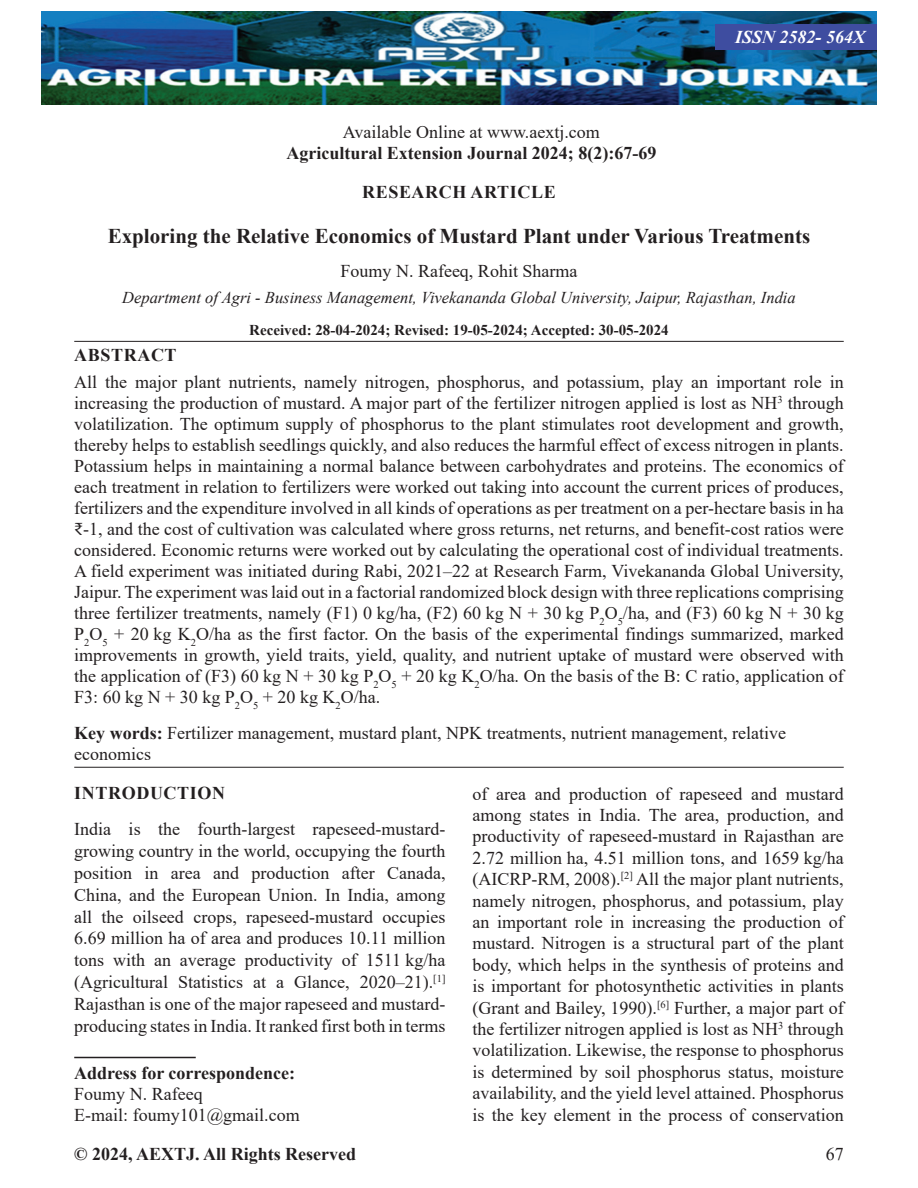
<style>
.page{position:relative;width:918px;height:1188px;background:#fff}
.page>*{position:absolute;margin:0;border:0;box-sizing:border-box;transform-origin:0 0}
.AT{font:700 21px "Times New Roman";color:#231f20}
.ABS{font:18px/21px "Times New Roman";color:#231f20;text-align:justify}
.TX{font:18px/21.5px "Times New Roman";color:#231f20;text-align:justify}
.KWD{font:18px/21.6px "Times New Roman";color:#231f20}
.ADD{font:18px/21px "Times New Roman";color:#231f20}
.JUN_NAME{font:700 18px "Times New Roman";color:#231f20}
.WEB{font:18px "Times New Roman";color:#231f20}
.JFOOTER{font:700 18px "Times New Roman";color:#231f20}
.AU{font:18px "Times New Roman";color:#231f20}
.AH{font:700 18px "Times New Roman";letter-spacing:.035em;color:#231f20}
.ISSN_NUM{font:italic 700 18px "Times New Roman";color:#fff}
.JUN_NAME-2{font:700 18px "Times New Roman";letter-spacing:.035em;color:#231f20}
.ABSH{font:700 18px "Times New Roman";letter-spacing:.035em;color:#231f20}
.JFOOTER-2{font:18px "Times New Roman";color:#231f20}
.AFF{font:italic 16.5px "Times New Roman";color:#231f20}
.HIS{font:700 15px "Times New Roman";color:#231f20}
.s1{font-weight:700}
</style>
<div class="page">
<hr style="left:74px;top:341px;width:770px;height:1px;background:#231f20">
<hr style="left:74px;top:767px;width:770px;height:1px;background:#231f20">
<hr style="left:74px;top:1057px;width:122px;height:1px;background:#231f20">
<img style="left:42px;top:11px;width:834px;height:94px">
<div style="left:715px;top:24px;width:161px;height:25px;background:#3e4da0"></div>
<p class="WEB" style="left:343px;top:119px;width:258px">Available Online at www.aextj.com</p>
<p class="JUN_NAME" style="left:286px;top:140px;width:371px">Agricultural Extension Journal 2024; 8(2):67-69</p>
<p class="ISSN_NUM" style="left:735px;top:24px;width:132px">ISSN 2582- 564X</p>
<p class="AH" style="left:362px;top:179px;width:195px">RESEARCH ARTICLE</p>
<p class="AT" style="left:108px;top:221px;width:704px">Exploring the Relative Economics of Mustard Plant under Various Treatments</p>
<p class="AU" style="left:341px;top:259px;width:238px">Foumy N. Rafeeq, Rohit Sharma</p>
<p class="AFF" style="left:122px;top:287px;width:675px">Department of Agri - Business Management, Vivekananda Global University, Jaipur, Rajasthan, India</p>
<p class="HIS" style="left:249px;top:319px;width:421px">Received: 28-04-2024; Revised: 19-05-2024; Accepted: 30-05-2024</p>
<p class="ABSH" style="left:74px;top:342px;width:104px">ABSTRACT</p>
<p class="ABS" style="left:74px;top:371px;width:771px">All the major plant nutrients, namely nitrogen, phosphorus, and potassium, play an important role in increasing the production of mustard. A major part of the fertilizer nitrogen applied is lost as NH<sup>3</sup> through volatilization. The optimum supply of phosphorus to the plant stimulates root development and growth, thereby helps to establish seedlings quickly, and also reduces the harmful effect of excess nitrogen in plants.<br>Potassium helps in maintaining a normal balance between carbohydrates and proteins. The economics of each treatment in relation to fertilizers were worked out taking into account the current prices of produces, fertilizers and the expenditure involved in all kinds of operations as per treatment on a per-hectare basis in ha ₹-1, and the cost of cultivation was calculated where gross returns, net returns, and benefit-cost ratios were considered. Economic returns were worked out by calculating the operational cost of individual treatments.<br>A field experiment was initiated during Rabi, 2021–22 at Research Farm, Vivekananda Global University, Jaipur. The experiment was laid out in a factorial randomized block design with three replications comprising three fertilizer treatments, namely (F1) 0 kg/ha, (F2) 60 kg N + 30 kg P<sub>2</sub>O<sub>5</sub>/ha, and (F3) 60 kg N + 30 kg P<sub>2</sub>O<sub>5</sub> + 20 kg K<sub>2</sub>O/ha as the first factor. On the basis of the experimental findings summarized, marked improvements in growth, yield traits, yield, quality, and nutrient uptake of mustard were observed with the application of (F3) 60 kg N + 30 kg P<sub>2</sub>O<sub>5</sub> + 20 kg K<sub>2</sub>O/ha. On the basis of the B: C ratio, application of F3: 60 kg N + 30 kg P<sub>2</sub>O<sub>5</sub> + 20 kg K<sub>2</sub>O/ha.</p>
<p class="KWD" style="left:74px;top:721px;width:713px"><span class="s1">Key words:</span> Fertilizer management, mustard plant, NPK treatments, nutrient management, relative economics</p>
<h1 class="JUN_NAME-2" style="left:74px;top:780px;width:152px">INTRODUCTION</h1>
<p class="TX" style="left:74px;top:817px;width:373px;line-height:21.9px">India is the fourth-largest rapeseed-mustard&shy;growing country in the world, occupying the fourth position in area and production after Canada, China, and the European Union. In India, among all the oilseed crops, rapeseed-mustard occupies 6.69 million ha of area and produces 10.11 million tons with an average productivity of 1511 kg/ha (Agricultural Statistics at a Glance, 2020–21).<sup>[1] </sup>Rajasthan is one of the major rapeseed and mustard&shy;producing states in India. It ranked first both in terms</p>
<p class="ADD" style="left:74px;top:1061px;width:227px"><span class="s1">Address for correspondence:<br></span>Foumy N. Rafeeq<br>E-mail: foumy101@gmail.com</p>
<p class="TX" style="left:472px;top:782px;width:373px">of area and production of rapeseed and mustard among states in India. The area, production, and productivity of rapeseed-mustard in Rajasthan are 2.72 million ha, 4.51 million tons, and 1659 kg/ha (AICRP-RM, 2008).<sup>[2]</sup> All the major plant nutrients, namely nitrogen, phosphorus, and potassium, play an important role in increasing the production of mustard. Nitrogen is a structural part of the plant body, which helps in the synthesis of proteins and is important for photosynthetic activities in plants (Grant and Bailey, 1990).<sup>[6]</sup> Further, a major part of the fertilizer nitrogen applied is lost as NH<sup>3</sup> through volatilization. Likewise, the response to phosphorus is determined by soil phosphorus status, moisture availability, and the yield level attained. Phosphorus is the key element in the process of conservation</p>
<p class="JFOOTER" style="left:74px;top:1141px;width:283px">© 2024, AEXTJ. All Rights Reserved</p>
<p class="JFOOTER-2" style="left:826px;top:1141px;width:19px">67</p>
</div>
